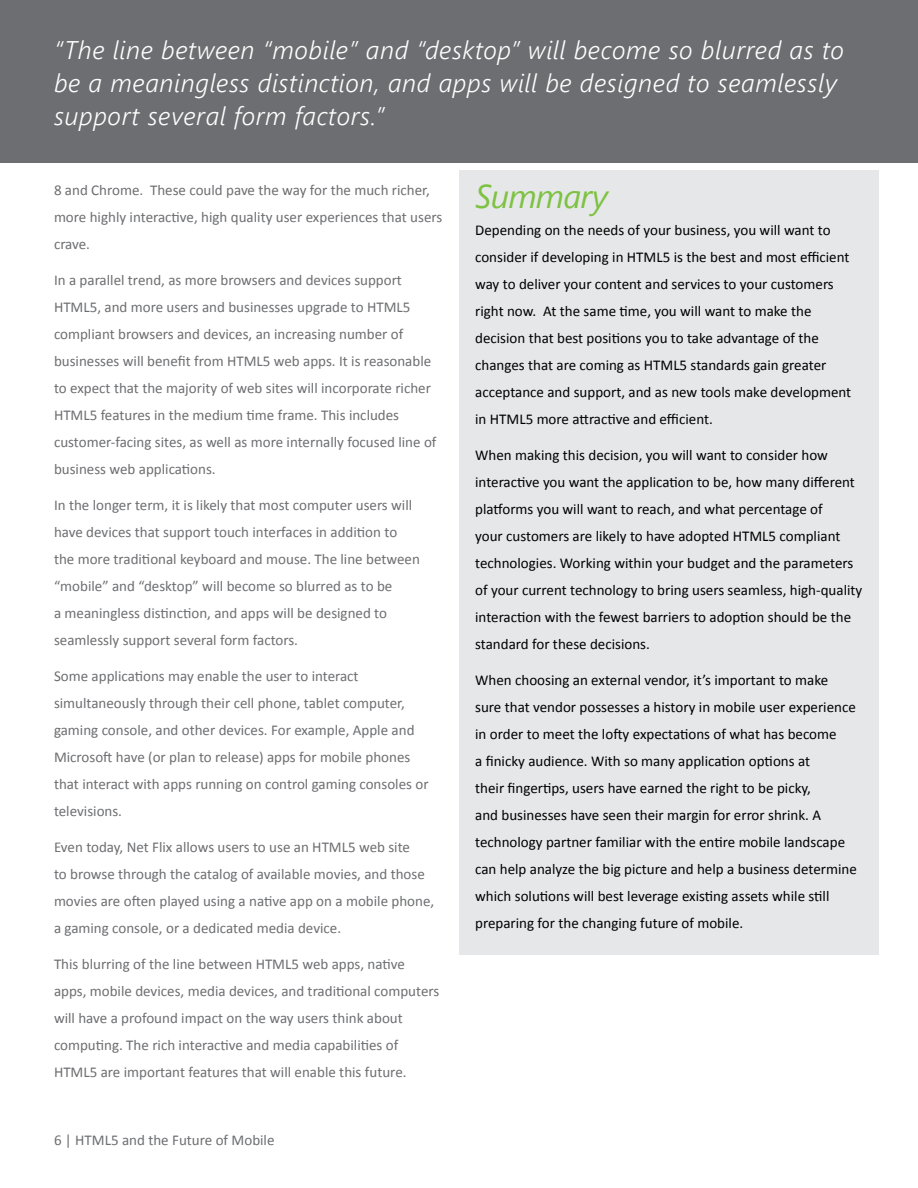
<style>
.page{position:relative;width:918px;height:1188px;background:#fff}
.page>*{position:absolute;margin:0;border:0;box-sizing:border-box;transform-origin:0 0}
.t1{font:italic 33px "Segoe UI";letter-spacing:-.025em;color:#7dc242}
.t2{font:italic 300 25.5px/33px "Segoe UI";letter-spacing:.025em;color:#fff}
.t3{font:15px/27px "Calibri";color:#6d6e71}
.t4{font:15px/27px "Calibri";color:#000}
</style>
<div class="page">
<div style="left:459px;top:170px;width:419px;height:784px;background:#e6e7e8"></div>
<div style="left:0;top:0;width:918px;height:163px;background:#6d6e71"></div>
<h2 class="t2" style="left:54px;top:32px;width:791px">“The line between “mobile” and “desktop” will become so blurred as to be a meaningless distinction, and apps will be designed to seamlessly support several form factors.”</h2>
<p class="t3" style="left:54px;top:176px;width:390px">8 and Chrome. These could pave the way for the much richer, more highly interactive, high quality user experiences that users crave.</p>
<p class="t3" style="left:54px;top:266px;width:384px">In a parallel trend, as more browsers and devices support HTML5, and more users and businesses upgrade to HTML5 compliant browsers and devices, an increasing number of businesses will benefit from HTML5 web apps. It is reasonable to expect that the majority of web sites will incorporate richer HTML5 features in the medium time frame. This includes customer-facing sites, as well as more internally focused line of business web applications.</p>
<p class="t3" style="left:54px;top:491px;width:367px">In the longer term, it is likely that most computer users will have devices that support touch interfaces in addition to the more traditional keyboard and mouse. The line between “mobile” and “desktop” will become so blurred as to be<br>a meaningless distinction, and apps will be designed to seamlessly support several form factors.</p>
<p class="t3" style="left:54px;top:662px;width:376px">Some applications may enable the user to interact simultaneously through their cell phone, tablet computer, gaming console, and other devices. For example, Apple and Microsoft have (or plan to release) apps for mobile phones that interact with apps running on control gaming consoles or televisions.</p>
<p class="t3" style="left:54px;top:833px;width:382px">Even today, Net Flix allows users to use an HTML5 web site<br>to browse through the catalog of available movies, and those movies are often played using a native app on a mobile phone, a gaming console, or a dedicated media device.</p>
<p class="t3" style="left:54px;top:950px;width:387px">This blurring of the line between HTML5 web apps, native apps, mobile devices, media devices, and traditional computers will have a profound impact on the way users think about computing. The rich interactive and media capabilities of HTML5 are important features that will enable this future.</p>
<p class="t3" style="left:54px;top:1127px;width:222px">6 | HTML5 and the Future of Mobile</p>
<h1 class="t1" style="left:475px;top:173px;width:134px">Summary</h1>
<p class="t4" style="left:475px;top:216px;width:378px">Depending on the needs of your business, you will want to consider if developing in HTML5 is the best and most efficient way to deliver your content and services to your customers right now. At the same time, you will want to make the decision that best positions you to take advantage of the changes that are coming as HTML5 standards gain greater acceptance and support, and as new tools make development in HTML5 more attractive and efficient.</p>
<p class="t4" style="left:475px;top:441px;width:389px">When making this decision, you will want to consider how interactive you want the application to be, how many different platforms you will want to reach, and what percentage of<br>your customers are likely to have adopted HTML5 compliant technologies. Working within your budget and the parameters of your current technology to bring users seamless, high-quality interaction with the fewest barriers to adoption should be the standard for these decisions.</p>
<p class="t4" style="left:475px;top:666px;width:383px">When choosing an external vendor, it’s important to make sure that vendor possesses a history in mobile user experience in order to meet the lofty expectations of what has become<br>a finicky audience. With so many application options at<br>their fingertips, users have earned the right to be picky,<br>and businesses have seen their margin for error shrink. A technology partner familiar with the entire mobile landscape can help analyze the big picture and help a business determine which solutions will best leverage existing assets while still preparing for the changing future of mobile.</p>
</div>
